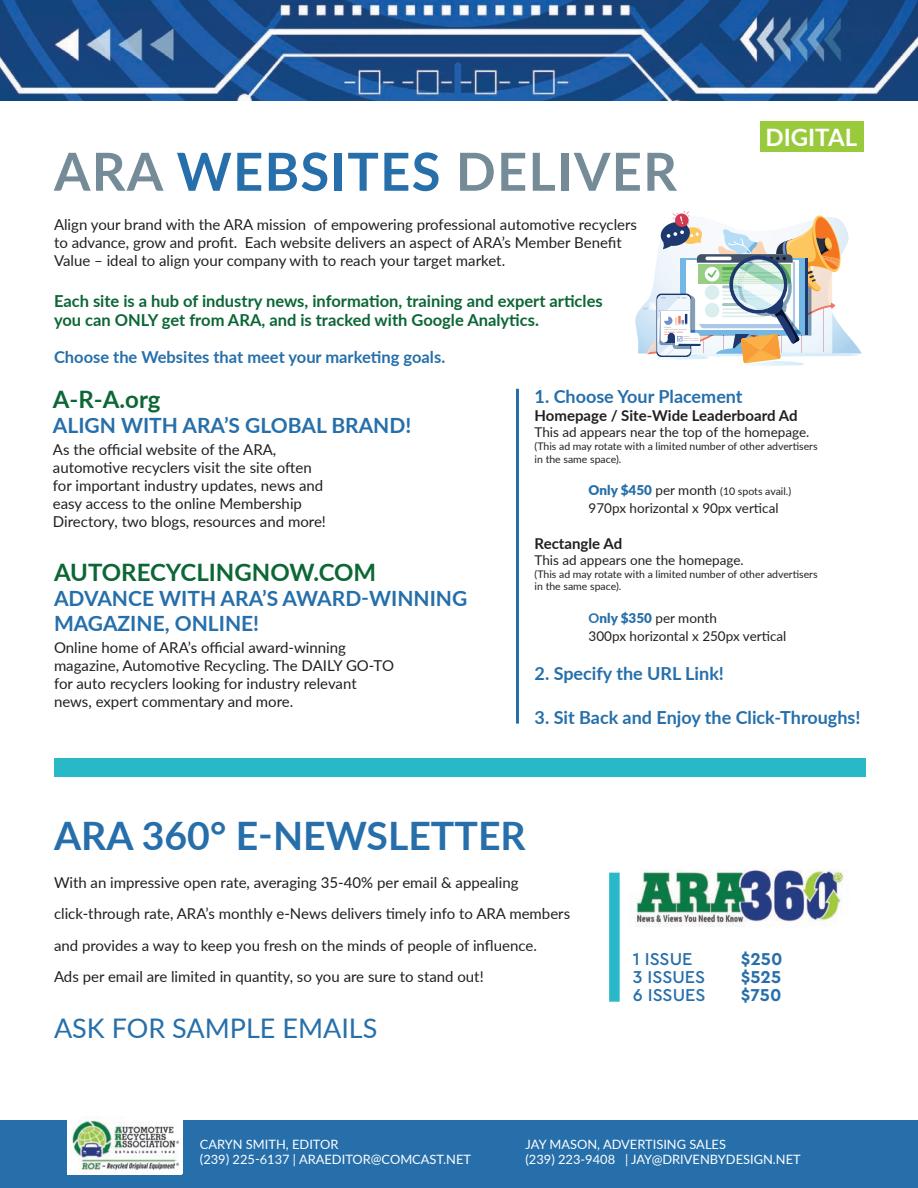
<style>
.page{position:relative;width:918px;height:1188px;background:#fff}
.page>*{position:absolute;margin:0;border:0;box-sizing:border-box;transform-origin:0 0}
.t1{font:700 52.5px "Lato";letter-spacing:.025em;color:#758c98}
.t2{font:700 39.15px "Lato";color:#266faa}
.t3{font:27px "Lato";color:#266faa}
.t4{font:700 24px "Lato";color:#0c6635}
.t5{font:700 24px "Lato";color:#fff}
.t6{font:700 21px/25.2px "Lato";color:#266faa}
.t7{font:700 18px "Lato";color:#266faa}
.t8{font:500 18px "Cera Pro";color:#266faa}
.t9{font:700 18px "Cera Pro";color:#266faa}
.t10{font:700 16.5px/19.8px "Lato";color:#0c6635}
.t11{font:700 16.5px "Lato";color:#266faa}
.t12{font:15px/18px "Lato";color:#231f20}
.t13{font:700 15px "Lato";color:#231f20}
.t14{font:13.5px/18px "Lato";color:#231f20}
.t15{font:12.9px/15.5px "Lato";color:#fff}
.t16{font:10.5px/12.6px "Lato";color:#231f20}
.s1{color:#266faa}
.s2{font-weight:900;font-size:13.5px;color:#266faa}
.s3{font-size:13.5px}
.s4{font-weight:700;color:#266faa}
.s5{font-weight:900;color:#266faa}
</style>
<div class="page">
<div style="left:0;top:1120px;width:918px;height:68px;background:#266faa"></div>
<img style="left:68px;top:1117px;width:114px;height:57px">
<svg style="left:635px;top:211px;width:227px;height:155px"></svg>
<hr style="left:516px;top:389px;width:3px;height:335px;background:#266faa">
<img style="left:0;top:0;width:918px;height:101px">
<div style="left:54px;top:759px;width:811px;height:18px;background:#29b8c8"></div>
<img style="left:609px;top:869px;width:238px;height:58px">
<div style="left:609px;top:873px;width:11px;height:129px;background:#29b8c8"></div>
<div style="left:761px;top:122px;width:103px;height:30px;background:#99ca3b"></div>
<h3 class="t5" style="left:765px;top:119px;width:93px">DIGITAL</h3>
<h1 class="t1" style="left:54px;top:133px;width:624px">ARA <span class="s1">WEBSITES</span> DELIVER</h1>
<p class="t12" style="left:54px;top:215px;width:585px">Align your brand with the ARA mission of empowering professional automotive recyclers to advance, grow and profit. Each website delivers an aspect of ARA’s Member Benefit<br>Value – ideal to align your company with to reach your target market.</p>
<p class="t10" style="left:54px;top:290px;width:550px">Each site is a hub of industry news, information, training and expert articles you can ONLY get from ARA, and is tracked with Google Analytics.</p>
<p class="t11" style="left:54px;top:345px;width:393px">Choose the Websites that meet your marketing goals.</p>
<h3 class="t4" style="left:53px;top:381px;width:109px">A-R-A.org</h3>
<h3 class="t6" style="left:53px;top:412px;width:360px">ALIGN WITH ARA’S GLOBAL BRAND!</h3>
<p class="t12" style="left:53px;top:440px;width:275px">As the official website of the ARA, automotive recyclers visit the site often for important industry updates, news and easy access to the online Membership Directory, two blogs, resources and more!</p>
<h3 class="t4" style="left:54px;top:554px;width:324px">AUTORECYCLINGNOW.COM</h3>
<h3 class="t6" style="left:54px;top:585px;width:415px">ADVANCE WITH ARA’S AWARD-WINNING<br>MAGAZINE, ONLINE!</h3>
<p class="t12" style="left:54px;top:638px;width:342px">Online home of ARA’s official award-winning magazine, Automotive Recycling. The DAILY GO-TO for auto recyclers looking for industry relevant news, expert commentary and more.</p>
<p class="t7" style="left:535px;top:383px;width:210px">1. Choose Your Placement</p>
<p class="t13" style="left:535px;top:405px;width:264px">Homepage / Site-Wide Leaderboard Ad</p>
<p class="t14" style="left:535px;top:423px;width:276px">This ad appears near the top of the homepage.</p>
<p class="t16" style="left:535px;top:440px;width:285px">(This ad may rotate with a limited number of other advertisers in the same space).</p>
<p class="t16" style="left:589px;top:485px;width:204px"><span class="s2">Only $450</span> <span class="s3">per month</span> (10 spots avail.)</p>
<p class="t14" style="left:589px;top:499px;width:192px">970px horizontal x 90px vertical</p>
<p class="t13" style="left:535px;top:533px;width:89px">Rectangle Ad</p>
<p class="t14" style="left:535px;top:551px;width:211px">This ad appears one the homepage.</p>
<p class="t16" style="left:535px;top:567px;width:285px">(This ad may rotate with a limited number of other advertisers in the same space).</p>
<p class="t14" style="left:589px;top:608px;width:199px"><span class="s4">O</span><span class="s5">nly $350</span> per month<br>300px horizontal x 250px vertical</p>
<p class="t7" style="left:535px;top:661px;width:191px">2. Specify the URL Link!</p>
<p class="t7" style="left:535px;top:704px;width:327px">3. Sit Back and Enjoy the Click-Throughs!</p>
<h2 class="t2" style="left:54px;top:806px;width:473px">ARA 360° E-NEWSLETTER</h2>
<p class="t12" style="left:54px;top:866px;width:518px;line-height:31.5px">With an impressive open rate, averaging 35-40% per email &amp; appealing click-through rate, ARA’s monthly e-News delivers timely info to ARA members and provides a way to keep you fresh on the minds of people of influence.<br>Ads per email are limited in quantity, so you are sure to stand out!</p>
<h3 class="t3" style="left:54px;top:1009px;width:325px">ASK FOR SAMPLE EMAILS</h3>
<p class="t8" style="left:633px;top:947px;width:61px">1 ISSUE</p>
<p class="t9" style="left:741px;top:947px;width:43px">$250</p>
<p class="t8" style="left:633px;top:965px;width:74px">3 ISSUES</p>
<p class="t9" style="left:741px;top:965px;width:42px">$525</p>
<p class="t8" style="left:633px;top:983px;width:74px">6 ISSUES</p>
<p class="t9" style="left:741px;top:983px;width:42px">$750</p>
<p class="t15" style="left:200px;top:1136px;width:273px">CARYN SMITH, EDITOR<br>(239) 225-6137 | ARAEDITOR@COMCAST.NET</p>
<p class="t15" style="left:526px;top:1136px;width:277px">JAY MASON, ADVERTISING SALES<br>(239) 223-9408 | JAY@DRIVENBYDESIGN.NET</p>
</div>
